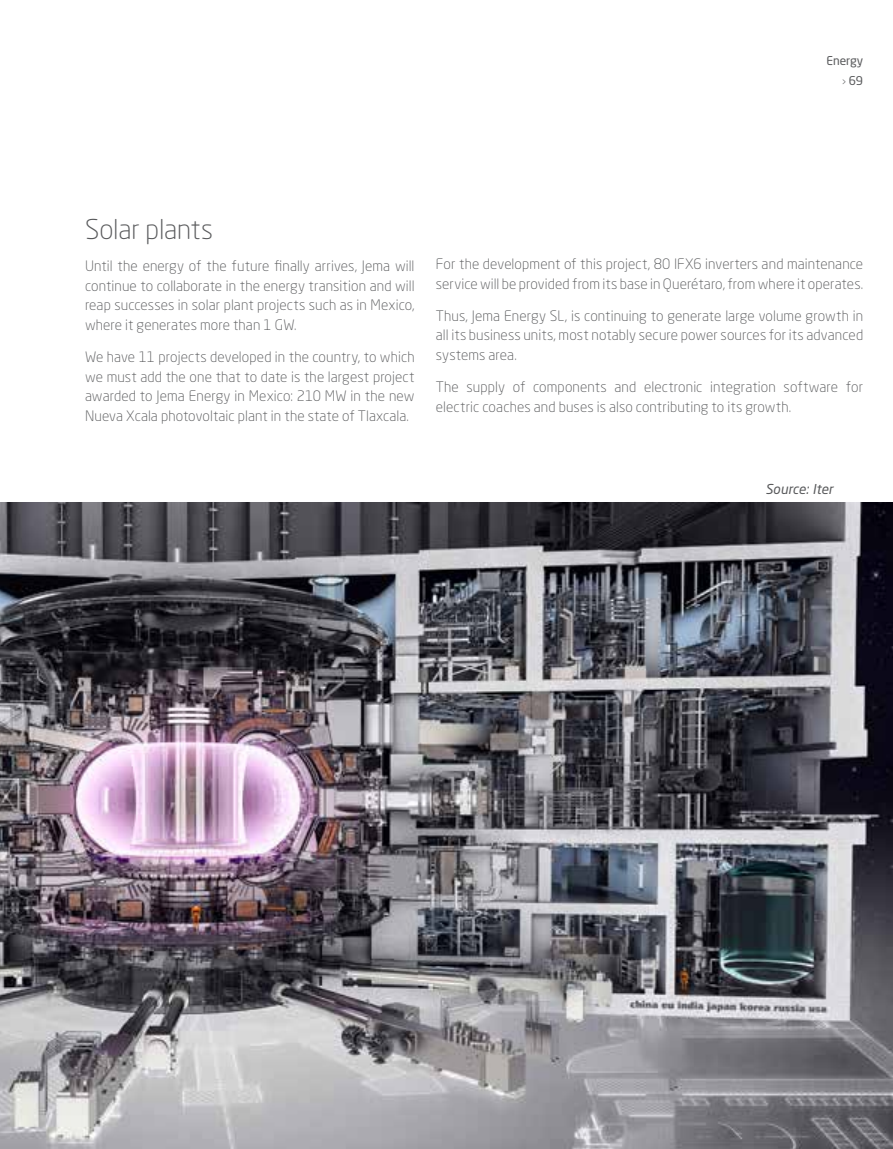
<style>
.page{position:relative;width:893px;height:1149px;background:#fff}
.page>*{position:absolute;margin:0;border:0;box-sizing:border-box;transform-origin:0 0}
.t1{font:300 27px "Neo Sans Std";letter-spacing:-.005em;color:#58595b}
.t2{font:300 14.25px/19.5px "Neo Sans Std";letter-spacing:.005em;color:#58595b;text-align:justify}
.t3{font:italic 13.5px "Neo Sans Std";color:#58595b}
.t4{font:12px "Neo Sans Std";color:#58595b}
.s1{font-weight:300}
</style>
<div class="page">
<img style="left:0;top:502px;width:893px;height:646px">
<p class="t4" style="left:826px;top:53px;width:38px">Energy</p>
<p class="t4" style="left:842px;top:73px;width:23px"><span class="s1">›</span> 69</p>
<h1 class="t1" style="left:85px;top:213px;width:129px">Solar plants</h1>
<p class="t2" style="left:85px;top:256px;width:331px">Until the energy of the future finally arrives, Jema will continue to collaborate in the energy transition and will reap successes in solar plant projects such as in Mexico, where it generates more than 1 GW.</p>
<p class="t2" style="left:85px;top:347px;width:331px">We have 11 projects developed in the country, to which we must add the one that to date is the largest project awarded to Jema Energy in Mexico: 210 MW in the new Nueva Xcala photovoltaic plant in the state of Tlaxcala.</p>
<p class="t2" style="left:436px;top:254px;width:429px">For the development of this project, 80 IFX6 inverters and maintenance service will be provided from its base in Querétaro, from where it operates.</p>
<p class="t2" style="left:436px;top:306px;width:429px">Thus, Jema Energy SL, is continuing to generate large volume growth in all its business units, most notably secure power sources for its advanced systems area.</p>
<p class="t2" style="left:436px;top:377px;width:429px">The supply of components and electronic integration software for electric coaches and buses is also contributing to its growth.</p>
<p class="t3" style="left:765px;top:480px;width:69px">Source: Iter</p>
</div>
